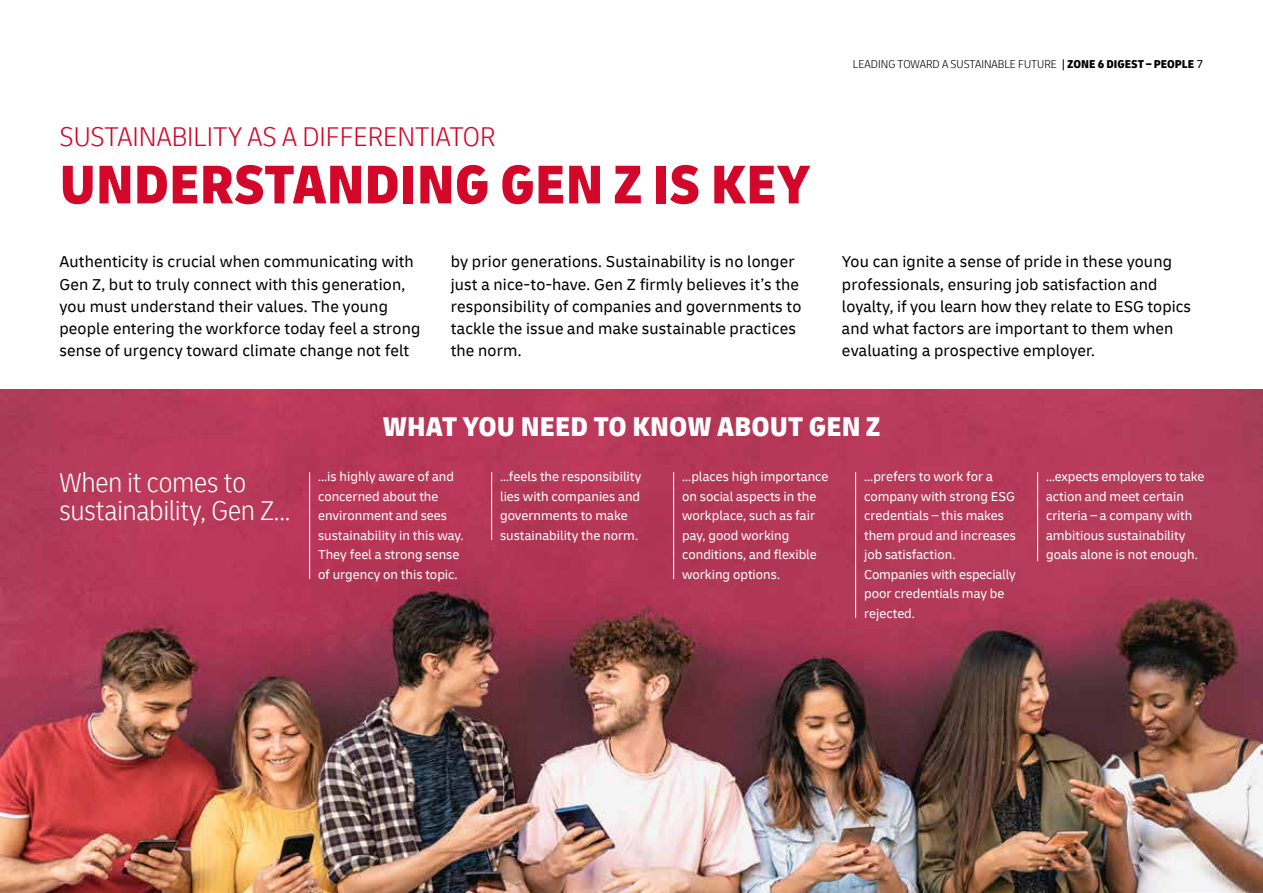
<style>
.page{position:relative;width:1263px;height:893px;background:#fff}
.page>*{position:absolute;margin:0;border:0;box-sizing:border-box;transform-origin:0 0}
.t1{font:900 condensed 57px "Delivery";color:#d3072a}
.t2{font:300 condensed 28.5px/28.5px "Delivery";color:#fff}
.t3{font:300 condensed 28.5px "Delivery";color:#d3072a}
.t4{font:900 condensed 28.5px "Delivery";letter-spacing:.005em;color:#fff}
.t5{font:16.5px/22.2px "Delivery";letter-spacing:.01em;color:#000}
.t6{font:13.5px/19.5px "Delivery";color:#fff}
.t7{font:300 condensed 12px "Delivery";color:#000}
.s1{font-weight:400;font-stretch:normal}
.s2{font-weight:900}
</style>
<div class="page">
<img style="left:0;top:389px;width:1263px;height:504px">
<hr style="left:309px;top:472px;width:1px;height:107px;background:#fff">
<hr style="left:491px;top:472px;width:1px;height:68px;background:#fff">
<hr style="left:673px;top:472px;width:1px;height:107px;background:#fff">
<hr style="left:1037px;top:472px;width:1px;height:89px;background:#fff">
<hr style="left:855px;top:472px;width:1px;height:146px;background:#fff">
<h2 class="t3" style="left:60px;top:118px;width:437px">SUSTAINABILITY AS A DIFFERENTIATOR</h2>
<h1 class="t1" style="left:60px;top:150px;width:752px">UNDERSTANDING GEN Z IS KEY</h1>
<p class="t5" style="left:59px;top:250px;width:362px">Authenticity is crucial when communicating with Gen Z, but to truly connect with this generation, you must understand their values. The young people entering the workforce today feel a strong sense of urgency toward climate change not felt</p>
<p class="t5" style="left:451px;top:250px;width:352px">by prior generations. Sustainability is no longer just a nice-to-have. Gen Z firmly believes it’s the responsibility of companies and governments to tackle the issue and make sustainable practices the norm.</p>
<p class="t7" style="left:853px;top:56px;width:352px">LEADING TOWARD A SUSTAINABLE FUTURE <span class="s1">|</span> <span class="s2">ZONE 6 DIGEST – PEOPLE</span> <span class="s1">7</span></p>
<p class="t5" style="left:842px;top:250px;width:351px">You can ignite a sense of pride in these young professionals, ensuring job satisfaction and loyalty, if you learn how they relate to ESG topics and what factors are important to them when evaluating a prospective employer.</p>
<h2 class="t4" style="left:383px;top:410px;width:499px">WHAT YOU NEED TO KNOW ABOUT GEN Z</h2>
<p class="t6" style="left:318px;top:467px;width:147px">...is highly aware of and concerned about the environment and sees sustainability in this way.<br>They feel a strong sense of urgency on this topic.</p>
<p class="t6" style="left:500px;top:467px;width:143px">...feels the responsibility lies with companies and governments to make sustainability the norm.</p>
<h2 class="t2" style="left:60px;top:470px;width:233px">When it comes to sustainability, Gen Z...</h2>
<p class="t6" style="left:682px;top:467px;width:148px">...places high importance on social aspects in the workplace, such as fair pay, good working conditions, and flexible working options.</p>
<p class="t6" style="left:864px;top:467px;width:153px">...prefers to work for a company with strong ESG credentials – this makes them proud and increases job satisfaction.<br>Companies with especially poor credentials may be rejected.</p>
<p class="t6" style="left:1046px;top:467px;width:160px">...expects employers to take action and meet certain criteria – a company with ambitious sustainability goals alone is not enough.</p>
</div>
